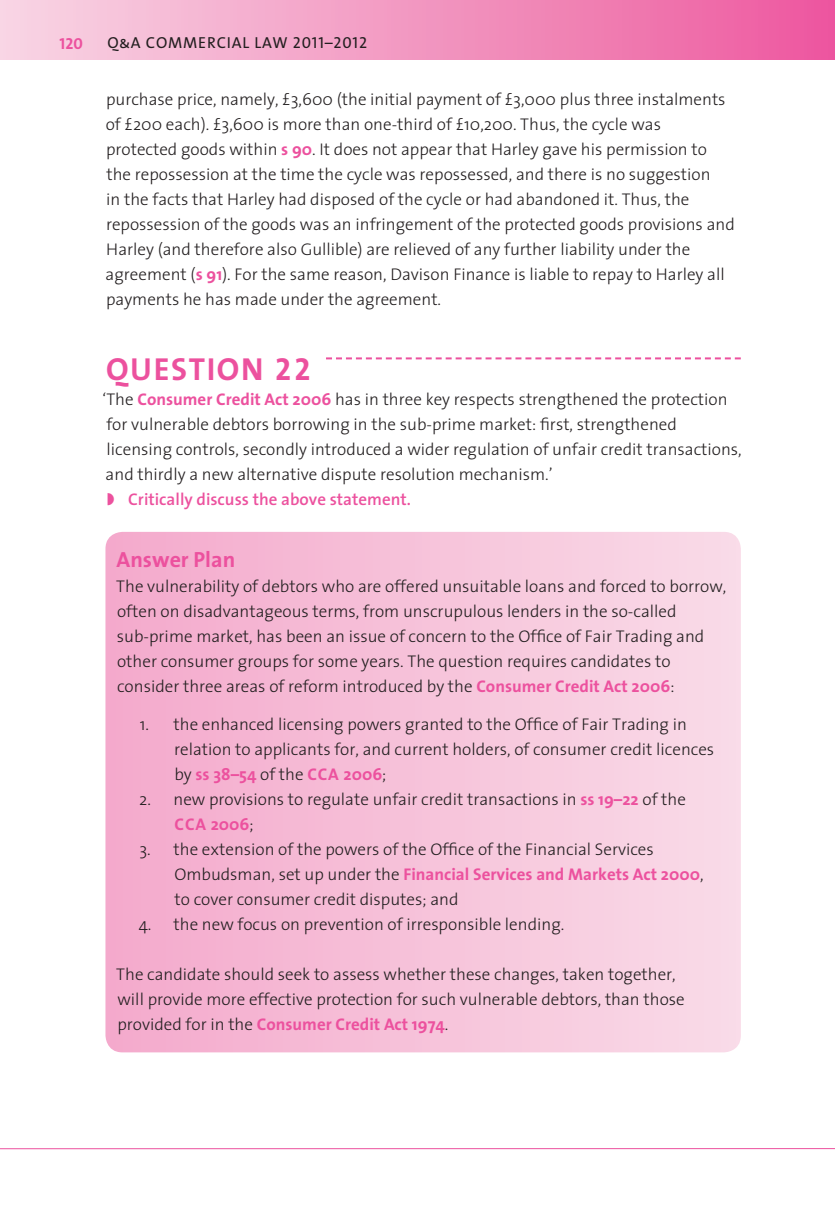
<style>
.page{position:relative;width:835px;height:1220px;background:#fff}
.page>*{position:absolute;margin:0;border:0;box-sizing:border-box;transform-origin:0 0}
.t1{font:32px "The Sans Bold Caps";letter-spacing:.05em;color:#ec519e}
.t2{font:700 22px "The Sans";color:#ec519e}
.t3{font:300 17px/25px "The Sans";color:#231f20}
.t4{font:16px "The Sans Caps";letter-spacing:.05em;color:#231f20}
.t5{font:16px "The Sans Bold Caps";color:#ec519e}
.s1{font-weight:700;color:#ec519e}
.s2{color:#ec519e}
.s3{font-weight:600;color:#ec519e}
</style>
<div class="page">
<div style="left:0;top:0;width:834px;height:60px;background:linear-gradient(to right,#f8d6e4,#ed589e)"></div>
<hr style="left:0;top:1148px;width:834px;height:1px;background:#ec519e">
<div style="left:105px;top:532px;width:635px;height:520px;background:linear-gradient(to right,#f4a9cc,#f9dce8);border-radius:17px"></div>
<svg style="left:326px;top:357px;width:414px;height:2px"></svg>
<p class="t5" style="left:60px;top:38px;width:25px">120</p>
<p class="t4" style="left:107px;top:38px;width:261px">Q&amp;A COMMERCIAL LAW 2011–2012</p>
<p class="t3" style="left:106px;top:89px;width:630px">purchase price, namely, £3,600 (the initial payment of £3,000 plus three instalments of £200 each). £3,600 is more than one-third of £10,200. Thus, the cycle was protected goods within <span class="s1">s 90</span>. It does not appear that Harley gave his permission to the repossession at the time the cycle was repossessed, and there is no suggestion<br>in the facts that Harley had disposed of the cycle or had abandoned it. Thus, the repossession of the goods was an infringement of the protected goods provisions and Harley (and therefore also Gullible) are relieved of any further liability under the agreement (<span class="s1">s 91</span>). For the same reason, Davison Finance is liable to repay to Harley all payments he has made under the agreement.</p>
<h1 class="t1" style="left:106px;top:359px;width:206px">QUESTION 22</h1>
<p class="t3" style="left:102px;top:389px;width:640px">‘The <span class="s1">Consumer Credit Act 2006</span> has in three key respects strengthened the protection for vulnerable debtors borrowing in the sub-prime market: first, strengthened licensing controls, secondly introduced a wider regulation of unfair credit transactions, and thirdly a new alternative dispute resolution mechanism.’<br><span class="s2">◗</span> <span class="s3">Critically discuss the above statement.</span></p>
<p class="t2" style="left:117px;top:551px;width:120px">Answer Plan</p>
<p class="t3" style="left:116px;top:576px;width:611px">The vulnerability of debtors who are offered unsuitable loans and forced to borrow, often on disadvantageous terms, from unscrupulous lenders in the so-called sub-prime market, has been an issue of concern to the Office of Fair Trading and other consumer groups for some years. The question requires candidates to consider three areas of reform introduced by the <span class="s1">Consumer Credit Act 2006</span>:</p>
<p class="t3" style="left:174px;top:713px;width:541px;text-indent:-34px">1. the enhanced licensing powers granted to the Office of Fair Trading in relation to applicants for, and current holders, of consumer credit licences by <span class="s1">ss 38–54</span> of the <span class="s1">CCA 2006</span>;</p>
<p class="t3" style="left:174px;top:788px;width:513px;text-indent:-35px">2. new provisions to regulate unfair credit transactions in <span class="s1">ss 19–22</span> of the<br><span class="s1">CCA 2006</span>;</p>
<p class="t3" style="left:174px;top:838px;width:530px;text-indent:-35px">3. the extension of the powers of the Office of the Financial Services<br>Ombudsman, set up under the <span class="s1">Financial Services and Markets Act 2000</span>, to cover consumer credit disputes; and</p>
<p class="t3" style="left:139px;top:913px;width:427px">4. the new focus on prevention of irresponsible lending.</p>
<p class="t3" style="left:116px;top:963px;width:570px">The candidate should seek to assess whether these changes, taken together, will provide more effective protection for such vulnerable debtors, than those provided for in the <span class="s1">Consumer Credit Act 1974</span>.</p>
</div>
